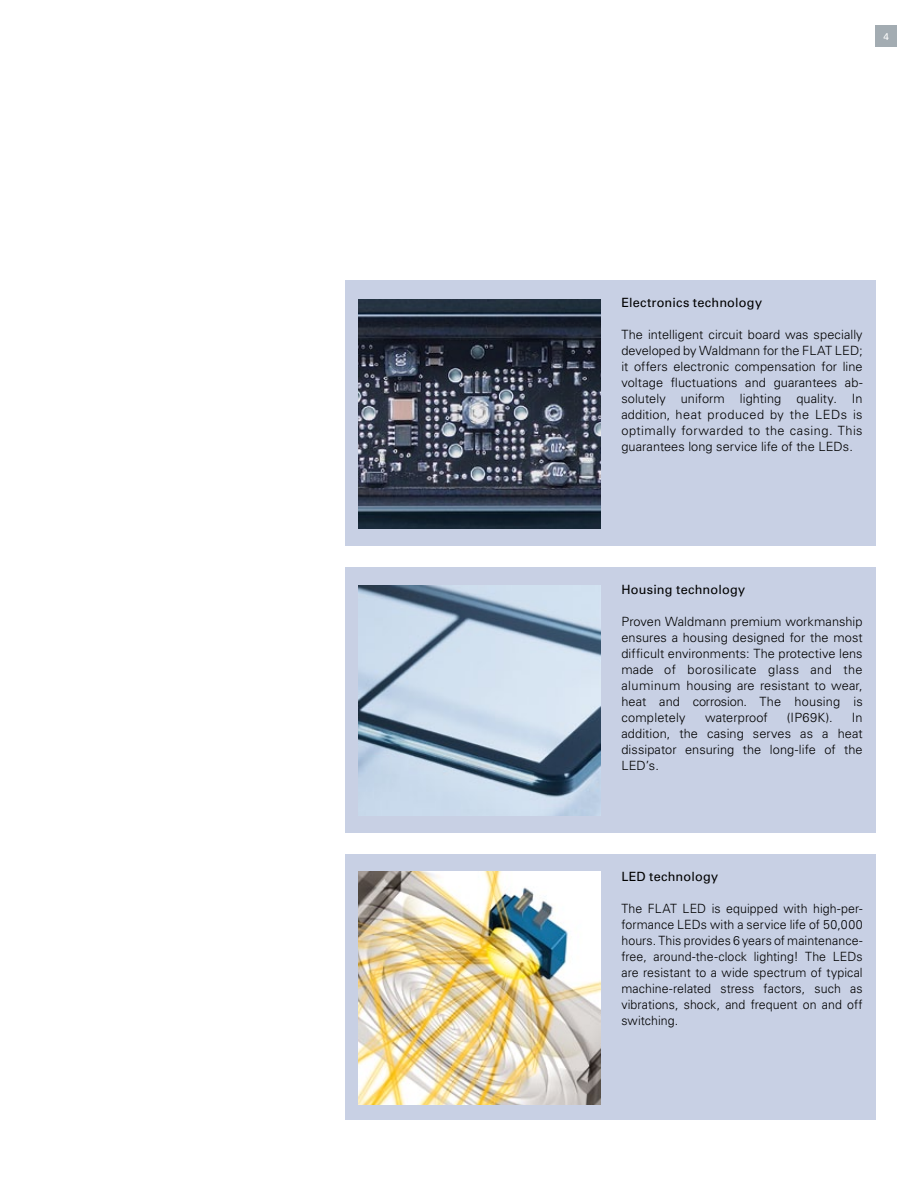
<style>
.page{position:relative;width:918px;height:1188px;background:#fff}
.page>*{position:absolute;margin:0;border:0;box-sizing:border-box;transform-origin:0 0}
.t1{font:300 12.75px/15.9px "Univers LT Std";letter-spacing:.005em;color:#000;text-align:justify}
.t2{font:12.75px "Univers LT Std";letter-spacing:.015em;color:#000}
.t3{font:9.75px "Univers LT Std";color:#fff}
</style>
<div class="page">
<div style="left:875px;top:26px;width:22px;height:21px;background:#a3acb2"></div>
<div style="left:345px;top:854px;width:530px;height:266px;background:#c8d0e4"></div>
<div style="left:345px;top:567px;width:530px;height:266px;background:#c8d0e4"></div>
<div style="left:345px;top:280px;width:530px;height:266px;background:#c8d0e4"></div>
<img style="left:359px;top:871px;width:241px;height:234px">
<img style="left:359px;top:300px;width:241px;height:228px">
<img style="left:359px;top:585px;width:241px;height:231px">
<p class="t3" style="left:883px;top:30px;width:7px">4</p>
<p class="t2" style="left:621px;top:295px;width:142px">Electronics technology</p>
<p class="t1" style="left:621px;top:327px;width:243px">The intelligent circuit board was specially developed by Waldmann for the FLAT LED; it offers electronic compensation for line voltage fluctuations and guarantees ab&shy;solutely uniform lighting quality. In addition, heat produced by the LEDs is optimally forwarded to the casing. This guarantees long service life of the LEDs.</p>
<p class="t2" style="left:621px;top:582px;width:125px">Housing technology</p>
<p class="t1" style="left:621px;top:614px;width:243px">Proven Waldmann premium workmanship ensures a housing designed for the most difficult environments: The protective lens made of borosilicate glass and the aluminum housing are resistant to wear, heat and corrosion. The housing is completely</p>
<p class="t1" style="left:705px;top:709px;width:64px">waterproof</p>
<p class="t1" style="left:787px;top:709px;width:47px">(IP69K).</p>
<p class="t1" style="left:621px;top:709px;width:243px;text-indent:231px">In addition, the casing serves as a heat dissipator ensuring the long-life of the LED’s.</p>
<p class="t2" style="left:621px;top:869px;width:98px">LED technology</p>
<p class="t1" style="left:621px;top:901px;width:243px">The FLAT LED is equipped with high-per&shy;formance LEDs with a service life of 50,000 hours. This provides 6 years of maintenance&shy;free, around-the-clock lighting! The LEDs are resistant to a wide spectrum of typical machine-related stress factors, such as vibrations, shock, and frequent on and off switching.</p>
</div>
